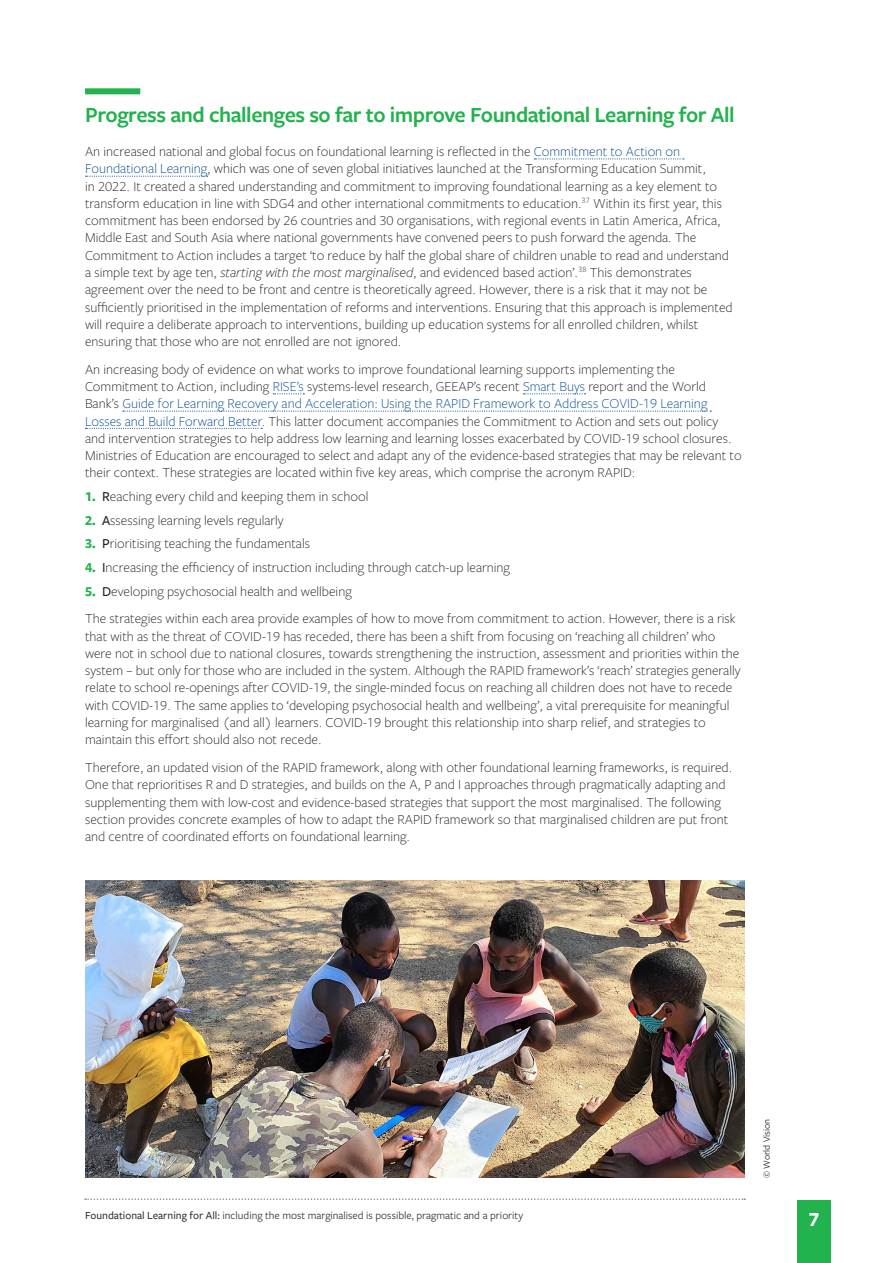
<style>
.page{position:relative;width:893px;height:1263px;background:#fff}
.page>*{position:absolute;margin:0;border:0;box-sizing:border-box;transform-origin:0 0}
.t1{font:600 22.5px "Freight Sans Pro";letter-spacing:-.02em;color:#22b24e}
.t2{font:700 21px "Freight Sans Pro";color:#fff}
.BODY{font:300 14.25px/17.2px "Freight Sans Pro";color:#231f20}
.BODY_first_para{font:300 14.25px/17.2px "Freight Sans Pro";color:#231f20}
.BODY_bullet_or_numbe{font:300 14.25px "Freight Sans Pro";color:#231f20}
.t3{font:11.25px "Freight Sans Pro";color:#30343e}
.Credit{font:9.75px "Freight Sans Pro";color:#231f20}
.s1{color:#01488f}
.s2{font-style:italic}
.s3{font-weight:700;color:#22b24e}
.s4{font-weight:500}
</style>
<div class="page">
<div style="left:797px;top:1200px;width:34px;height:63px;background:#22b24e"></div>
<svg style="left:85px;top:1198px;width:660px;height:2px"></svg>
<div style="left:85px;top:88px;width:55px;height:6px;background:#22b24e"></div>
<svg style="left:534px;top:158px;width:150px;height:1px"></svg>
<svg style="left:86px;top:176px;width:122px;height:1px"></svg>
<svg style="left:273px;top:393px;width:31px;height:1px"></svg>
<svg style="left:524px;top:393px;width:62px;height:1px"></svg>
<svg style="left:123px;top:411px;width:588px;height:1px"></svg>
<svg style="left:86px;top:428px;width:176px;height:1px"></svg>
<img style="left:85px;top:881px;width:659px;height:297px">
<p class="t1" style="left:85px;top:99px;width:651px">Progress and challenges so far to improve Foundational Learning for All</p>
<p class="BODY_first_para" style="left:85px;top:142px;width:649px">An increased national and global focus on foundational learning is reflected in the <span class="s1">Commitment to Action on Foundational Learning</span>, which was one of seven global initiatives launched at the Transforming Education Summit,<br>in 2022. It created a shared understanding and commitment to improving foundational learning as a key element to transform education in line with SDG4 and other international commitments to education.<sup>37</sup> Within its first year, this commitment has been endorsed by 26 countries and 30 organisations, with regional events in Latin America, Africa, Middle East and South Asia where national governments have convened peers to push forward the agenda. The Commitment to Action includes a target ‘to reduce by half the global share of children unable to read and understand a simple text by age ten, <span class="s2">starting with the most marginalised</span>, and evidenced based action’.<sup>38</sup> This demonstrates agreement over the need to be front and centre is theoretically agreed. However, there is a risk that it may not be sufficiently prioritised in the implementation of reforms and interventions. Ensuring that this approach is implemented will require a deliberate approach to interventions, building up education systems for all enrolled children, whilst ensuring that those who are not enrolled are not ignored.</p>
<p class="BODY" style="left:85px;top:360px;width:658px">An increasing body of evidence on what works to improve foundational learning supports implementing the Commitment to Action, including <span class="s1">RISE’s</span> systems-level research, GEEAP’s recent <span class="s1">Smart Buys</span> report and the World Bank’s <span class="s1">Guide for Learning Recovery and Acceleration: Using the RAPID Framework to Address COVID-19 Learning Losses and Build Forward Better</span>. This latter document accompanies the Commitment to Action and sets out policy and intervention strategies to help address low learning and learning losses exacerbated by COVID-19 school closures.<br>Ministries of Education are encouraged to select and adapt any of the evidence-based strategies that may be relevant to their context. These strategies are located within five key areas, which comprise the acronym RAPID:</p>
<p class="BODY_bullet_or_numbe" style="left:85px;top:487px;width:285px"><span class="s3">1.</span> <span class="s4">R</span>eaching every child and keeping them in school</p>
<p class="BODY_bullet_or_numbe" style="left:85px;top:511px;width:200px"><span class="s3">2.</span> <span class="s4">A</span>ssessing learning levels regularly</p>
<p class="BODY_bullet_or_numbe" style="left:85px;top:534px;width:226px"><span class="s3">3.</span> <span class="s4">P</span>rioritising teaching the fundamentals</p>
<p class="BODY_bullet_or_numbe" style="left:85px;top:558px;width:427px"><span class="s3">4.</span> <span class="s4">I</span>ncreasing the efficiency of instruction including through catch-up learning</p>
<p class="BODY_bullet_or_numbe" style="left:85px;top:581px;width:268px"><span class="s3">5.</span> <span class="s4">D</span>eveloping psychosocial health and wellbeing</p>
<p class="BODY" style="left:85px;top:610px;width:657px">The strategies within each area provide examples of how to move from commitment to action. However, there is a risk that with as the threat of COVID-19 has receded, there has been a shift from focusing on ‘reaching all children’ who were not in school due to national closures, towards strengthening the instruction, assessment and priorities within the system – but only for those who are included in the system. Although the RAPID framework’s ‘reach’ strategies generally relate to school re-openings after COVID-19, the single-minded focus on reaching all children does not have to recede with COVID-19. The same applies to ‘developing psychosocial health and wellbeing’, a vital prerequisite for meaningful learning for marginalised (and all) learners. COVID-19 brought this relationship into sharp relief, and strategies to maintain this effort should also not recede.</p>
<p class="BODY" style="left:85px;top:758px;width:649px">Therefore, an updated vision of the RAPID framework, along with other foundational learning frameworks, is required.<br>One that reprioritises R and D strategies, and builds on the A, P and I approaches through pragmatically adapting and supplementing them with low-cost and evidence-based strategies that support the most marginalised. The following section provides concrete examples of how to adapt the RAPID framework so that marginalised children are put front and centre of coordinated efforts on foundational learning.</p>
<p class="Credit" style="left:760px;top:1178px;width:60px;rotate:-90deg">© World Vision</p>
<p class="t3" style="left:85px;top:1208px;width:440px"><span class="s4">Foundational Learning for All:</span> including the most marginalised is possible, pragmatic and a priority</p>
<h2 class="t2" style="left:809px;top:1204px;width:12px">7</h2>
</div>
